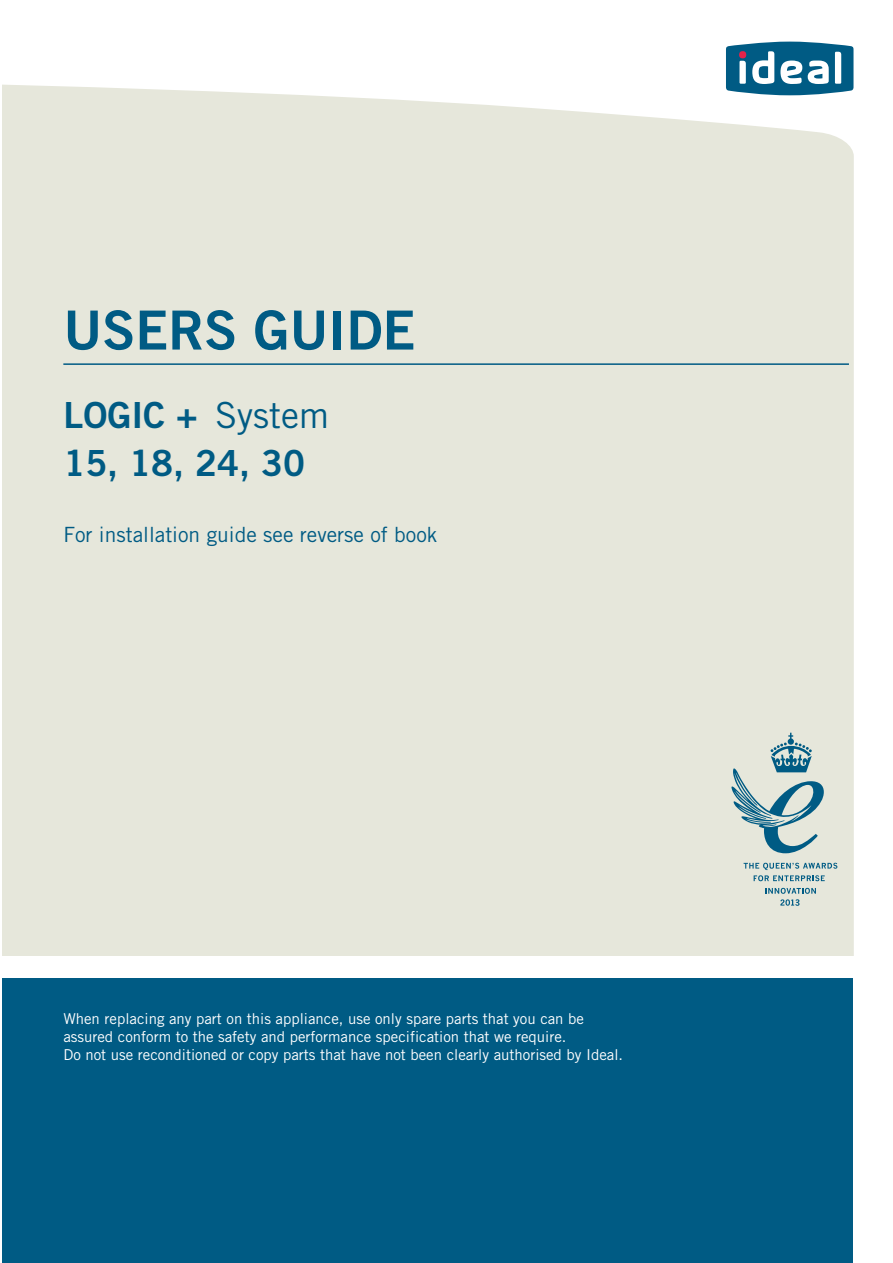
<style>
.page{position:relative;width:893px;height:1263px;background:#fff}
.page>*{position:absolute;margin:0;border:0;box-sizing:border-box;transform-origin:0 0}
.t1{font:54px "Trade Gothic Bold Two";color:#005b84}
.t2{font:36px/47.7px "Trade Gothic Bold Two";color:#005b84}
.t3{font:21px "Trade Gothic";color:#005b84}
.t4{font:15px/18px "Trade Gothic";color:#fff}
.s1{font-family:"Trade Gothic"}
</style>
<div class="page">
<div style="left:2px;top:977px;width:851px;height:286px;background:#005b84"></div>
<div style="left:2px;top:84px;width:851px;height:872px;background:#e6e7db"></div>
<hr style="left:63px;top:363px;width:786px;height:2px;background:#005b84">
<svg style="left:726px;top:42px;width:127px;height:53px"></svg>
<svg style="left:731px;top:733px;width:93px;height:121px;background:#aec5c6"></svg>
<svg style="left:743px;top:863px;width:94px;height:18px;background:#b0c6c6"></svg>
<svg style="left:765px;top:888px;width:51px;height:18px"></svg>
<h1 class="t1" style="left:63px;top:297px;width:353px">USERS GUIDE</h1>
<h2 class="t2" style="left:63px;top:391px;width:267px">LOGIC + <span class="s1">System<br></span>15, 18, 24, 30</h2>
<h3 class="t3" style="left:63px;top:521px;width:375px">For installation guide see reverse of book</h3>
<p class="t4" style="left:63px;top:1009px;width:561px">When replacing any part on this appliance, use only spare parts that you can be assured conform to the safety and performance specification that we require.<br>Do not use reconditioned or copy parts that have not been clearly authorised by Ideal.</p>
</div>
